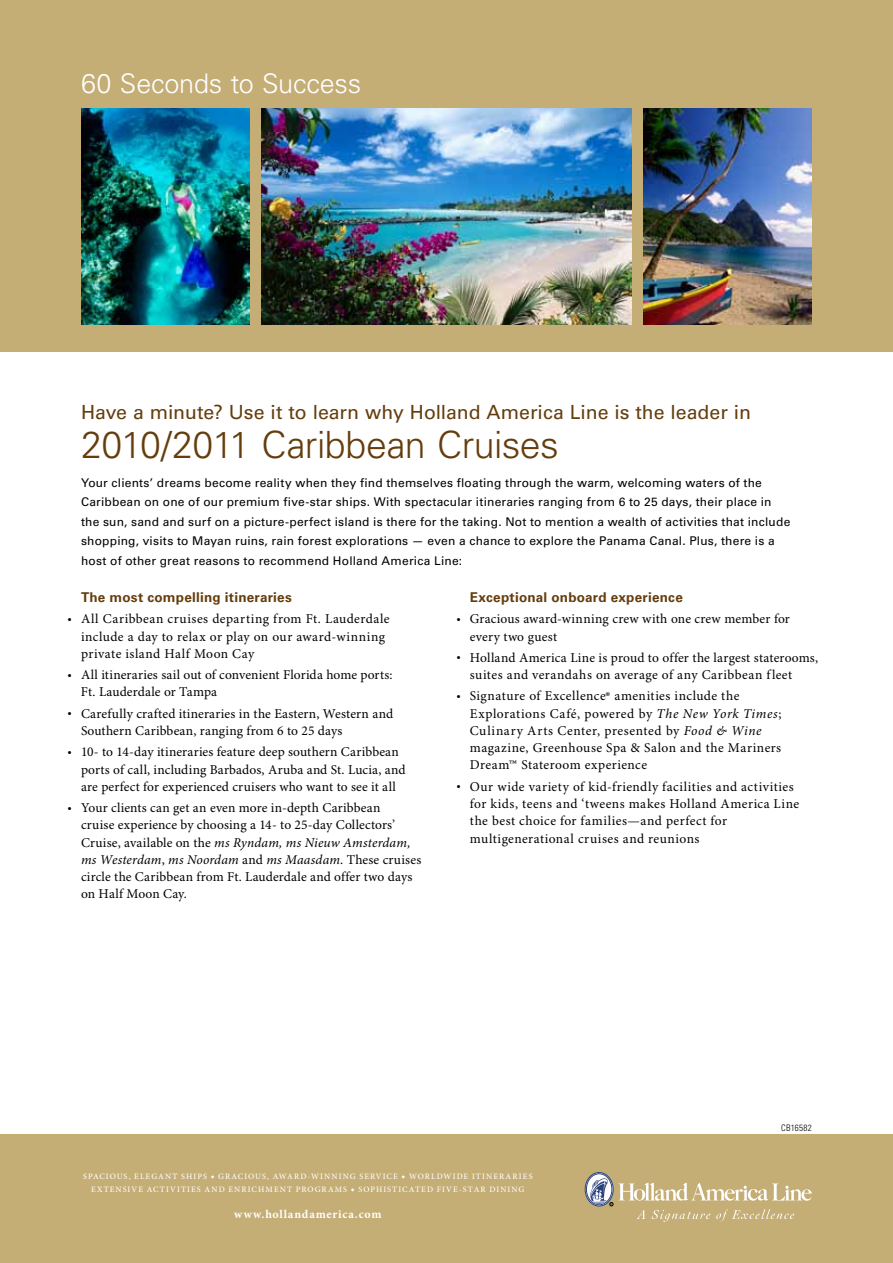
<style>
.page{position:relative;width:893px;height:1263px;background:#fff}
.page>*{position:absolute;margin:0;border:0;box-sizing:border-box;transform-origin:0 0}
.t1{font:300 37.5px "Univers LT Std";letter-spacing:-.015em;color:#653d0d}
.t2{font:300 27px "Univers LT Std";letter-spacing:-.01em;color:#fff}
.t3{font:19.5px "Univers LT Std";letter-spacing:-.005em;color:#653d0d}
.t4{font:13.5px/17.2px "Minion Pro";letter-spacing:.025em;color:#000}
.t5{font:13.5px/17.2px "Minion Pro";letter-spacing:.005em;color:#000}
.t6{font:700 13.5px "Univers LT Std";letter-spacing:.015em;color:#653d0d}
.t7{font:12px/19.5px "Univers LT Std";letter-spacing:.015em;color:#000}
.t8{font:700 12px "Minion Pro";letter-spacing:.065em;color:#fff}
.t9{font:300 condensed 9px "Univers LT Std";letter-spacing:.04em;color:#000}
.t10{font:500 8.25px/13.5px "Minion Pro";letter-spacing:.13em;color:#fff;text-align:center}
.s1{font-size:11.25px}
.s2{font-style:italic}
.s3{font-size:15px}
.s4{font-size:18px}
</style>
<div class="page">
<div style="left:0;top:0;width:893px;height:351px;background:#c4ae76"></div>
<div style="left:0;top:1134px;width:893px;height:129px;background:#c4ae76"></div>
<img style="left:81px;top:108px;width:169px;height:216px">
<img style="left:643px;top:108px;width:169px;height:216px">
<img style="left:262px;top:108px;width:370px;height:216px">
<svg style="left:585px;top:1172px;width:28px;height:34px"></svg>
<div style="left:585px;top:1172px;width:28px;height:34px;border:1px solid #29417c;border-radius:50%"></div>
<div style="left:586px;top:1173px;width:26px;height:32px;border:1px solid #29417c;border-radius:50%"></div>
<svg style="left:590px;top:1177px;width:222px;height:45px"></svg>
<h2 class="t2" style="left:81px;top:67px;width:282px">60 Seconds to Success</h2>
<h3 class="t3" style="left:81px;top:401px;width:671px">Have a minute? Use it to learn why Holland America Line is the leader in</h3>
<h1 class="t1" style="left:81px;top:422px;width:479px">2010/2011 Caribbean Cruises</h1>
<p class="t7" style="left:81px;top:473px;width:711px">Your clients’ dreams become reality when they find themselves floating through the warm, welcoming waters of the Caribbean on one of our premium five-star ships. With spectacular itineraries ranging from 6 to 25 days, their place in the sun, sand and surf on a picture-perfect island is there for the taking. Not to mention a wealth of activities that include shopping, visits to Mayan ruins, rain forest explorations — even a chance to explore the Panama Canal. Plus, there is a host of other great reasons to recommend Holland America Line:</p>
<p class="t6" style="left:81px;top:589px;width:212px">The most compelling itineraries</p>
<p class="t4" style="left:81px;top:611px;width:310px;text-indent:-14px"><span class="s1">•</span> All Caribbean cruises departing from Ft. Lauderdale include a day to relax or play on our award-winning private island Half Moon Cay</p>
<p class="t5" style="left:81px;top:667px;width:313px;text-indent:-13px"><span class="s1">•</span> All itineraries sail out of convenient Florida home ports:<br>Ft. Lauderdale or Tampa</p>
<p class="t4" style="left:81px;top:705px;width:314px;text-indent:-13px"><span class="s1">•</span> Carefully crafted itineraries in the Eastern, Western and<br>Southern Caribbean, ranging from 6 to 25 days</p>
<p class="t4" style="left:81px;top:744px;width:326px;text-indent:-13px"><span class="s1">•</span> 10- to 14-day itineraries feature deep southern Caribbean ports of call, including Barbados, Aruba and St. Lucia, and are perfect for experienced cruisers who want to see it all</p>
<p class="t4" style="left:81px;top:800px;width:342px;text-indent:-14px"><span class="s1">•</span> Your clients can get an even more in-depth Caribbean<br>cruise experience by choosing a 14- to 25-day Collectors’ Cruise, available on the <span class="s2">ms Ryndam, ms Nieuw Amsterdam, ms Westerdam</span>, <span class="s2">ms Noordam</span> and <span class="s2">ms Maasdam</span>. These cruises circle the Caribbean from Ft. Lauderdale and offer two days on Half Moon Cay.</p>
<p class="t6" style="left:470px;top:589px;width:215px">Exceptional onboard experience</p>
<p class="t4" style="left:470px;top:611px;width:322px;text-indent:-14px"><span class="s1">•</span> Gracious award-winning crew with one crew member for every two guest</p>
<p class="t4" style="left:470px;top:649px;width:350px;text-indent:-14px"><span class="s1">•</span> Holland America Line is proud to offer the largest staterooms, suites and verandahs on average of any Caribbean fleet</p>
<p class="t4" style="left:470px;top:688px;width:313px;text-indent:-14px"><span class="s1">•</span> Signature of Excellence<span class="s3">®</span> amenities include the Explorations Café, powered by <span class="s2">The New York Times</span>; Culinary Arts Center, presented by <span class="s2">Food &amp; Wine </span>magazine, Greenhouse Spa &amp; Salon and the Mariners Dream<span class="s4">™</span> Stateroom experience</p>
<p class="t4" style="left:470px;top:778px;width:331px;text-indent:-14px"><span class="s1">•</span> Our wide variety of kid-friendly facilities and activities for kids, teens and ‘tweens makes Holland America Line the best choice for families—and perfect for multigenerational cruises and reunions</p>
<p class="t9" style="left:781px;top:1122px;width:32px">CB16582</p>
<p class="t10" style="left:83px;top:1169px;width:451px">SPACIOUS, ELEGANT SHIPS ◆ GRACIOUS, AWARD-WINNING SERVICE ◆ WORLDWIDE ITINERARIES<br>EXTENSIVE ACTIVITIES AND ENRICHMENT PROGRAMS ◆ SOPHISTICATED FIVE-STAR DINING</p>
<p class="t8" style="left:234px;top:1206px;width:149px">www.hollandamerica.com</p>
</div>
